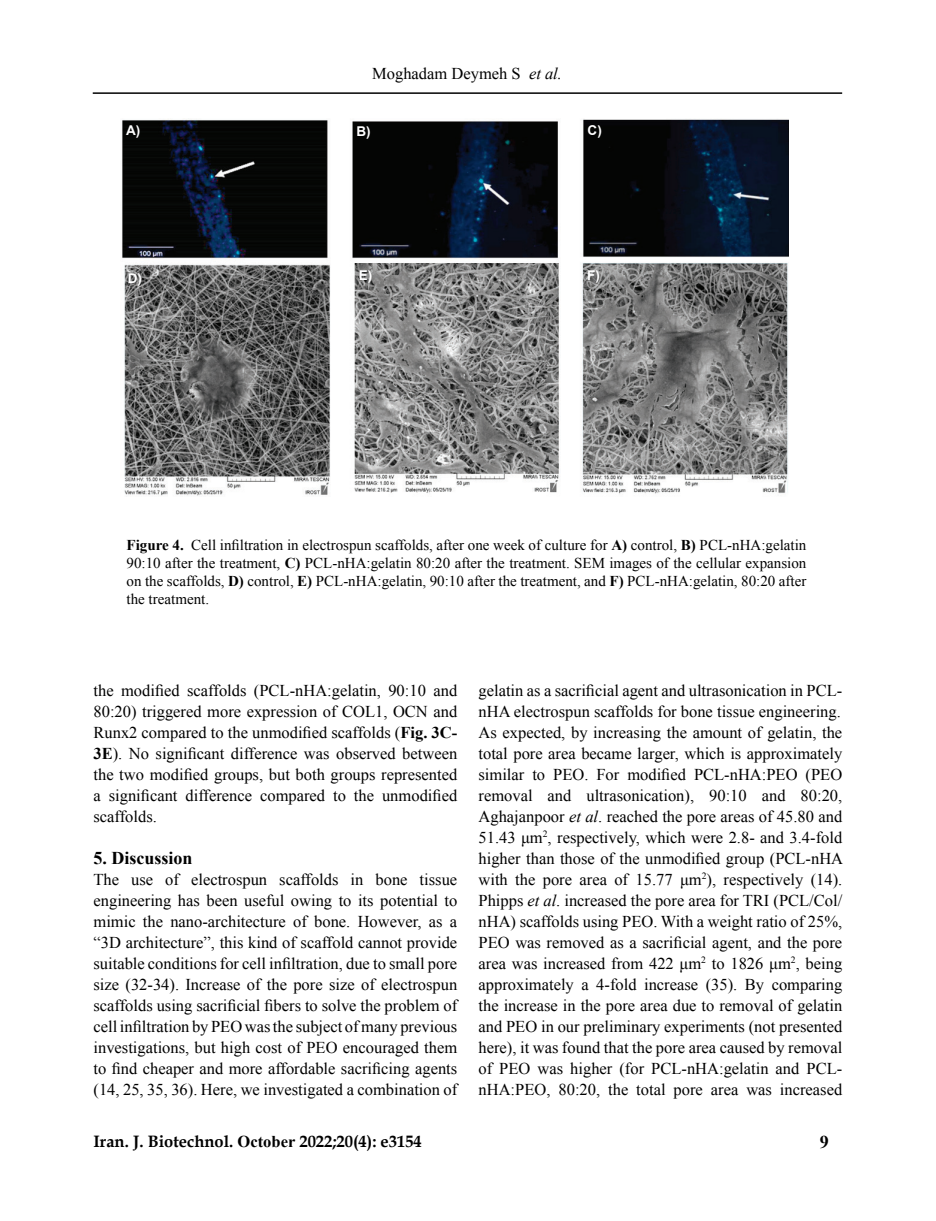
<style>
.page{position:relative;width:936px;height:1221px;background:#fff}
.page>*{position:absolute;margin:0;border:0;box-sizing:border-box;transform-origin:0 0}
.t1{font:700 18px "Times New Roman";color:#000}
.t2{font:16.5px/21px "Times New Roman";color:#000;text-align:justify}
.t3{font:700 16.5px "Book Antiqua";color:#000}
.t4{font:15px/18px "Times New Roman";color:#000;text-align:justify}
.Paragraph_MAS{font:700 13.5px "Arial";color:#fff}
.s1{font-style:italic}
.s2{font-weight:700}
.s3{font-family:"Times New Roman"}
</style>
<div class="page">
<hr style="left:93px;top:92px;width:749px;height:2px;background:#000">
<img style="left:122px;top:118px;width:666px;height:378px">
<p class="t2" style="left:372px;top:63px;width:191px">Moghadam Deymeh S <span class="s1">et al.</span></p>
<p class="Paragraph_MAS" style="left:126px;top:121px;width:16px">A)</p>
<p class="Paragraph_MAS" style="left:356px;top:123px;width:16px">B)</p>
<p class="Paragraph_MAS" style="left:587px;top:121px;width:16px">C)</p>
<p class="Paragraph_MAS" style="left:128px;top:269px;width:16px">D)</p>
<p class="Paragraph_MAS" style="left:359px;top:266px;width:15px">E)</p>
<p class="Paragraph_MAS" style="left:587px;top:266px;width:14px">F)</p>
<p class="t4" style="left:126px;top:536px;width:681px"><span class="s2">Figure 4.</span> Cell infiltration in electrospun scaffolds, after one week of culture for <span class="s2">A)</span> control, <span class="s2">B)</span> PCL-nHA:gelatin 90:10 after the treatment, <span class="s2">C)</span> PCL-nHA:gelatin 80:20 after the treatment. SEM images of the cellular expansion on the scaffolds, <span class="s2">D)</span> control, <span class="s2">E)</span> PCL-nHA:gelatin, 90:10 after the treatment, and <span class="s2">F)</span> PCL-nHA:gelatin, 80:20 after the treatment.</p>
<p class="t2" style="left:93px;top:679px;width:365px">the modified scaffolds (PCL-nHA:gelatin, 90:10 and 80:20) triggered more expression of COL1, OCN and Runx2 compared to the unmodified scaffolds (<span class="s2">Fig. 3C-3E</span>). No significant difference was observed between the two modified groups, but both groups represented a significant difference compared to the unmodified scaffolds.</p>
<p class="t1" style="left:93px;top:845px;width:101px">5. Discussion</p>
<p class="t2" style="left:93px;top:868px;width:365px">The use of electrospun scaffolds in bone tissue engineering has been useful owing to its potential to mimic the nano-architecture of bone. However, as a “3D architecture”, this kind of scaffold cannot provide suitable conditions for cell infiltration, due to small pore size (32-34). Increase of the pore size of electrospun scaffolds using sacrificial fibers to solve the problem of cell infiltration by PEO was the subject of many previous investigations, but high cost of PEO encouraged them to find cheaper and more affordable sacrificing agents (14, 25, 35, 36). Here, we investigated a combination of</p>
<p class="t2" style="left:478px;top:679px;width:365px">gelatin as a sacrificial agent and ultrasonication in PCL&shy;nHA electrospun scaffolds for bone tissue engineering.</p>
<p class="t2" style="left:478px;top:721px;width:366px">As expected, by increasing the amount of gelatin, the total pore area became larger, which is approximately similar to PEO. For modified PCL-nHA:PEO (PEO removal and ultrasonication), 90:10 and 80:20, Aghajanpoor <span class="s1">et al</span>. reached the pore areas of 45.80 and 51.43 μm<sup>2</sup>, respectively, which were 2.8- and 3.4-fold higher than those of the unmodified group (PCL-nHA with the pore area of 15.77 μm<sup>2</sup>), respectively (14).<br>Phipps <span class="s1">et al</span>. increased the pore area for TRI (PCL/Col/ nHA) scaffolds using PEO. With a weight ratio of 25%, PEO was removed as a sacrificial agent, and the pore area was increased from 422 μm<sup>2</sup> to 1826 μm<sup>2</sup>, being approximately a 4-fold increase (35). By comparing the increase in the pore area due to removal of gelatin and PEO in our preliminary experiments (not presented here), it was found that the pore area caused by removal of PEO was higher (for PCL-nHA:gelatin and PCL&shy;nHA:PEO, 80:20, the total pore area was increased</p>
<p class="t3" style="left:94px;top:1130px;width:330px">Iran. J. Biotechnol. <span class="s3">October</span> 2022;20(4): e3154</p>
<p class="t1" style="left:819px;top:1129px;width:10px">9</p>
</div>
